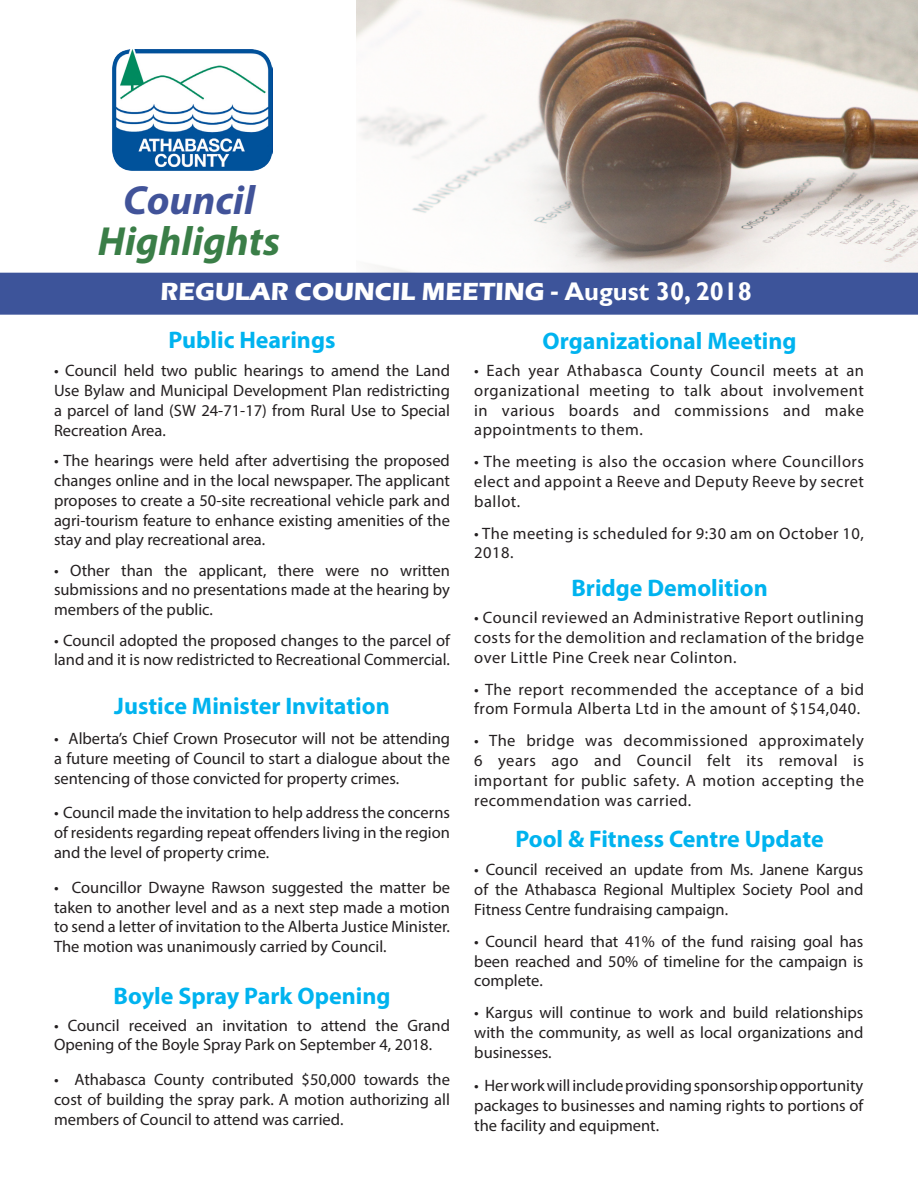
<style>
.page{position:relative;width:918px;height:1188px;background:#fff}
.page>*{position:absolute;margin:0;border:0;box-sizing:border-box;transform-origin:0 0}
.t1{font:italic 700 40.8px/40.8px "Myriad Pro";color:#3a7e47;text-align:center}
.t2{font:700 25.5px "Eras ITC";color:#fff}
.t3{font:700 24px "Myriad Pro";color:#00b3ef}
.t4{font:16.5px/19.8px "Myriad Pro";color:#231f20;text-align:justify}
.t5{font:16.5px/19.8px "Myriad Pro";letter-spacing:.03em;color:#231f20}
.s1{color:#415399}
.s2{font-family:"Gill Sans"}
</style>
<div class="page">
<img style="left:356px;top:0;width:562px;height:273px">
<img style="left:112px;top:49px;width:160px;height:122px">
<div style="left:0;top:273px;width:918px;height:42px;background:#3d549a"></div>
<p class="t1" style="left:98px;top:178px;width:184px"><span class="s1">Council<br></span>Highlights</p>
<p class="t2" style="left:161px;top:277px;width:593px">REGULAR COUNCIL MEETING - <span class="s2">August 30, 2018</span></p>
<p class="t3" style="left:543px;top:325px;width:255px">Organizational Meeting</p>
<p class="t4" style="left:54px;top:361px;width:398px">• Council held two public hearings to amend the Land Use Bylaw and Municipal Development Plan redistricting a parcel of land (SW 24-71-17) from Rural Use to Special Recreation Area.</p>
<p class="t4" style="left:54px;top:450px;width:398px">• The hearings were held after advertising the proposed changes online and in the local newspaper. The applicant proposes to create a 50-site recreational vehicle park and agri-tourism feature to enhance existing amenities of the stay and play recreational area.</p>
<p class="t4" style="left:54px;top:560px;width:397px">• Other than the applicant, there were no written submissions and no presentations made at the hearing by members of the public.</p>
<p class="t4" style="left:54px;top:630px;width:398px">• Council adopted the proposed changes to the parcel of land and it is now redistricted to Recreational Commercial.</p>
<p class="t3" style="left:169px;top:325px;width:168px">Public Hearings</p>
<p class="t4" style="left:474px;top:360px;width:391px">• Each year Athabasca County Council meets at an organizational meeting to talk about involvement in various boards and commissions and make appointments to them.</p>
<p class="t4" style="left:474px;top:452px;width:391px">• The meeting is also the occasion where Councillors elect and appoint a Reeve and Deputy Reeve by secret ballot.</p>
<p class="t5" style="left:474px;top:523px;width:391px">• The meeting is scheduled for 9:30 am on October 10,<br>2018.</p>
<p class="t3" style="left:571px;top:572px;width:198px">Bridge Demolition</p>
<p class="t4" style="left:474px;top:608px;width:391px">• Council reviewed an Administrative Report outlining costs for the demolition and reclamation of the bridge over Little Pine Creek near Colinton.</p>
<p class="t5" style="left:474px;top:679px;width:391px">• The report recommended the acceptance of a bid from Formula Alberta Ltd in the amount of $154,040.</p>
<p class="t4" style="left:474px;top:731px;width:391px">• The bridge was decommissioned approximately 6 years ago and Council felt its removal is important for public safety. A motion accepting the recommendation was carried.</p>
<p class="t3" style="left:114px;top:691px;width:277px">Justice Minister Invitation</p>
<p class="t4" style="left:54px;top:728px;width:398px">• Alberta’s Chief Crown Prosecutor will not be attending a future meeting of Council to start a dialogue about the sentencing of those convicted for property crimes.</p>
<p class="t4" style="left:54px;top:803px;width:398px">• Council made the invitation to help address the concerns of residents regarding repeat offenders living in the region and the level of property crime.</p>
<p class="t4" style="left:54px;top:877px;width:397px">• Councillor Dwayne Rawson suggested the matter be taken to another level and as a next step made a motion to send a letter of invitation to the Alberta Justice Minister.<br>The motion was unanimously carried by Council.</p>
<p class="t3" style="left:515px;top:823px;width:310px">Pool &amp; Fitness Centre Update</p>
<p class="t4" style="left:474px;top:860px;width:391px">• Council received an update from Ms. Janene Kargus of the Athabasca Regional Multiplex Society Pool and Fitness Centre fundraising campaign.</p>
<p class="t4" style="left:474px;top:931px;width:391px">• Council heard that 41% of the fund raising goal has been reached and 50% of timeline for the campaign is complete.</p>
<p class="t4" style="left:474px;top:1003px;width:391px">• Kargus will continue to work and build relationships with the community, as well as local organizations and businesses.</p>
<p class="t4" style="left:474px;top:1075px;width:391px">• Her work will include providing sponsorship opportunity packages to businesses and naming rights to portions of the facility and equipment.</p>
<p class="t3" style="left:113px;top:980px;width:279px">Boyle Spray Park Opening</p>
<p class="t4" style="left:54px;top:1015px;width:398px">• Council received an invitation to attend the Grand<br>Opening of the Boyle Spray Park on September 4, 2018.</p>
<p class="t4" style="left:54px;top:1070px;width:397px">• Athabasca County contributed $50,000 towards the cost of building the spray park. A motion authorizing all members of Council to attend was carried.</p>
</div>
